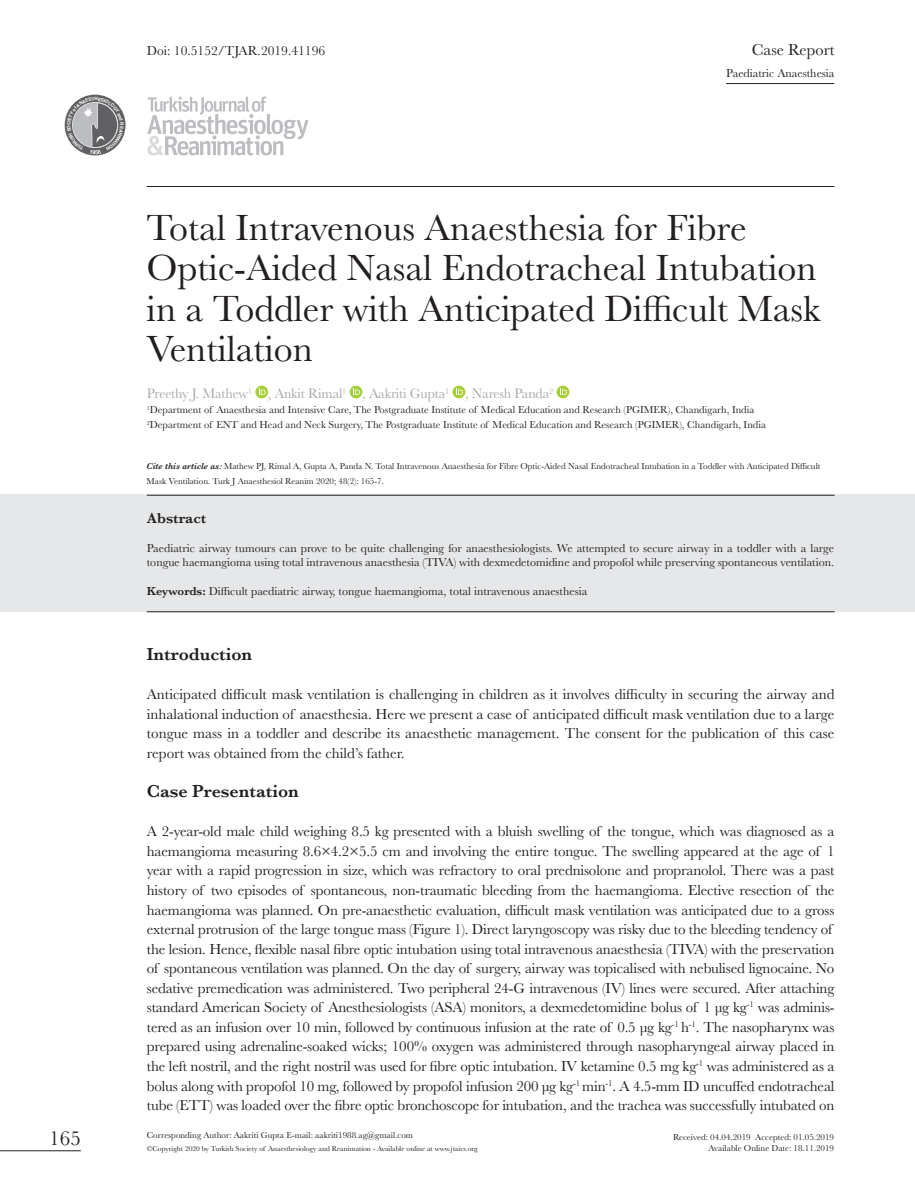
<style>
.page{position:relative;width:915px;height:1191px;background:#fff}
.page>*{position:absolute;margin:0;border:0;box-sizing:border-box;transform-origin:0 0}
.t1{font:37.8px/40.5px "Baskerville";color:#231f20}
.t2{font:21px "Baskerville";color:#231f20}
.t3{font:600 18px "Baskerville";color:#231f20}
.t4{font:16.5px "Baskerville";color:#231f20}
.t5{font:15px/19.5px "Baskerville";letter-spacing:-.01em;color:#231f20;text-align:justify}
.t6{font:600 15px "Baskerville";color:#231f20}
.t7{font:14.25px "Baskerville";letter-spacing:-.01em;color:#a8a9ad}
.t8{font:13.5px "Baskerville";color:#231f20}
.t9{font:12px/14.4px "Baskerville";color:#231f20}
.t10{font:10.5px/15px "Baskerville";color:#231f20}
.t11{font:9px/15px "Baskerville";color:#231f20}
.t12{font:7.5px "Baskerville";color:#231f20}
.s1{font-weight:600;font-style:italic}
.s2{font-weight:600}
</style>
<div class="page">
<svg style="left:147px;top:97px;width:161px;height:58px"></svg>
<svg style="left:255px;top:385px;width:13px;height:13px"></svg>
<svg style="left:259px;top:388px;width:6px;height:7px"></svg>
<svg style="left:349px;top:385px;width:13px;height:13px"></svg>
<svg style="left:353px;top:388px;width:7px;height:7px"></svg>
<svg style="left:452px;top:385px;width:13px;height:13px"></svg>
<svg style="left:456px;top:388px;width:6px;height:7px"></svg>
<svg style="left:556px;top:385px;width:13px;height:13px"></svg>
<svg style="left:559px;top:388px;width:7px;height:7px"></svg>
<hr style="left:147px;top:186px;width:687px;height:1px;background:#231f20">
<hr style="left:0;top:1150px;width:81px;height:1px;background:#231f20">
<hr style="left:725px;top:83px;width:108px;height:1px;background:#231f20">
<div style="left:0;top:494px;width:914px;height:118px;background:#e6e7e9"></div>
<hr style="left:147px;top:495px;width:687px;height:1px;background:#231f20">
<hr style="left:147px;top:611px;width:687px;height:1px;background:#231f20">
<svg style="left:65px;top:97px;width:58px;height:57px"></svg>
<h2 class="t2" style="left:49px;top:1124px;width:33px">165</h2>
<p class="t8" style="left:147px;top:42px;width:180px">Doi: 10.5152/TJAR.2019.41196</p>
<p class="t4" style="left:751px;top:39px;width:84px">Case Report</p>
<p class="t9" style="left:726px;top:66px;width:110px">Paediatric Anaesthesia</p>
<h1 class="t1" style="left:146px;top:208px;width:675px">Total Intravenous Anaesthesia for Fibre Optic-Aided Nasal Endotracheal Intubation in a Toddler with Anticipated Difficult Mask Ventilation</h1>
<p class="t7" style="left:147px;top:385px;width:408px">Preethy J. Mathew<sup>1</sup> , Ankit Rimal<sup>1</sup> , Aakriti Gupta<sup>1</sup> , Naresh Panda<sup>2</sup></p>
<p class="t10" style="left:147px;top:402px;width:620px"><sup>1</sup>Department of Anaesthesia and Intensive Care, The Postgraduate Institute of Medical Education and Research (PGIMER), Chandigarh, India<br><sup>2</sup>Department of ENT and Head and Neck Surgery, The Postgraduate Institute of Medical Education and Research (PGIMER), Chandigarh, India</p>
<p class="t11" style="left:146px;top:458px;width:675px"><span class="s1">Cite this article as:</span> Mathew PJ, Rimal A, Gupta A, Panda N. Total Intravenous Anaesthesia for Fibre Optic-Aided Nasal Endotracheal Intubation in a Toddler with Anticipated Difficult<br>Mask Ventilation. Turk J Anaesthesiol Reanim 2020; 48(2): 165-7.</p>
<p class="t6" style="left:147px;top:507px;width:61px">Abstract</p>
<p class="t9" style="left:147px;top:541px;width:688px">Paediatric airway tumours can prove to be quite challenging for anaesthesiologists. We attempted to secure airway in a toddler with a large tongue haemangioma using total intravenous anaesthesia (TIVA) with dexmedetomidine and propofol while preserving spontaneous ventilation.</p>
<p class="t9" style="left:147px;top:584px;width:442px"><span class="s2">Keywords:</span> Difficult paediatric airway, tongue haemangioma, total intravenous anaesthesia</p>
<p class="t3" style="left:147px;top:641px;width:107px">Introduction</p>
<p class="t5" style="left:147px;top:685px;width:689px">Anticipated difficult mask ventilation is challenging in children as it involves difficulty in securing the airway and inhalational induction of anaesthesia. Here we present a case of anticipated difficult mask ventilation due to a large tongue mass in a toddler and describe its anaesthetic management. The consent for the publication of this case report was obtained from the child’s father.</p>
<p class="t3" style="left:147px;top:778px;width:153px">Case Presentation</p>
<p class="t5" style="left:147px;top:822px;width:689px;text-align:left">A 2-year-old male child weighing 8.5 kg presented with a bluish swelling of the tongue, which was diagnosed as a haemangioma measuring 8.6×4.2×5.5 cm and involving the entire tongue. The swelling appeared at the age of 1 year with a rapid progression in size, which was refractory to oral prednisolone and propranolol. There was a past history of two episodes of spontaneous, non-traumatic bleeding from the haemangioma. Elective resection of the haemangioma was planned. On pre-anaesthetic evaluation, difficult mask ventilation was anticipated due to a gross external protrusion of the large tongue mass (Figure 1). Direct laryngoscopy was risky due to the bleeding tendency of the lesion. Hence, flexible nasal fibre optic intubation using total intravenous anaesthesia (TIVA) with the preservation of spontaneous ventilation was planned. On the day of surgery, airway was topicalised with nebulised lignocaine. No sedative premedication was administered. Two peripheral 24-G intravenous (IV) lines were secured. After attaching standard American Society of Anesthesiologists (ASA) monitors, a dexmedetomidine bolus of 1 µg kg<sup>-1</sup> was adminis&shy;tered as an infusion over 10 min, followed by continuous infusion at the rate of 0.5 µg kg<sup>-1</sup> h<sup>-1</sup>. The nasopharynx was prepared using adrenaline-soaked wicks; 100% oxygen was administered through nasopharyngeal airway placed in the left nostril, and the right nostril was used for fibre optic intubation. IV ketamine 0.5 mg kg<sup>-1</sup> was administered as a bolus along with propofol 10 mg, followed by propofol infusion 200 µg kg<sup>-1</sup> min<sup>-1</sup>. A 4.5-mm ID uncuffed endotracheal tube (ETT) was loaded over the fibre optic bronchoscope for intubation, and the trachea was successfully intubated on</p>
<p class="t11" style="left:147px;top:1127px;width:268px">Corresponding Author: Aakriti Gupta E-mail: aakriti1988.ag@gmail.com</p>
<p class="t12" style="left:147px;top:1143px;width:332px">©Copyright 2020 by Turkish Society of Anaesthesiology and Reanimation - Available online at www.jtaics.org</p>
<p class="t11" style="left:672px;top:1131px;width:162px;line-height:10.8px;text-align:right">Received: 04.04.2019 Accepted: 01.05.2019<br>Available Online Date: 18.11.2019</p>
</div>
